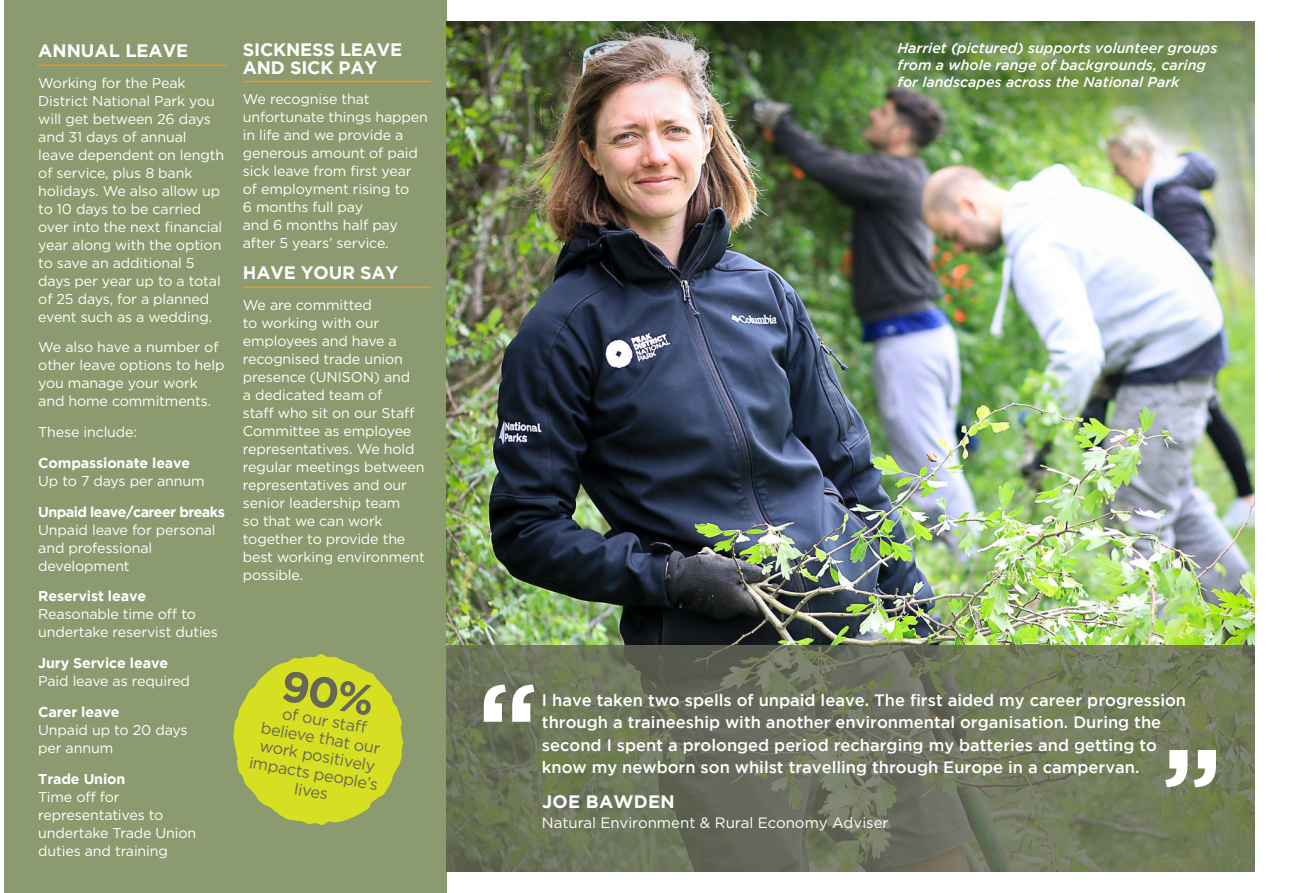
<style>
.page{position:relative;width:1293px;height:893px;background:#fff}
.page>*{position:absolute;margin:0;border:0;box-sizing:border-box;transform-origin:0 0}
.t1{font:700 18px/18px "Gotham";letter-spacing:-.01em;color:#fff}
.t2{font:700 18px "Gotham";letter-spacing:.015em;color:#fff}
.t3{font:500 16.5px/22.5px "Gotham";color:#fff}
.t4{font:16.2px/18px "Gotham";color:#666857;text-align:center}
.t5{font:15px "Gotham";color:#fff}
.t6{font:14.25px/18px "Gotham";letter-spacing:-.01em;color:#fff}
.t7{font:italic 500 14.25px/17.1px "Gotham";color:#fff}
.t8{font:700 14.25px/18px "Gotham";letter-spacing:-.01em;color:#fff}
.s1{font-weight:400}
.s2{font-weight:700}
</style>
<div class="page">
<div style="left:4px;top:0;width:442px;height:893px;background:#8b9b6f"></div>
<hr style="left:38px;top:64px;width:188px;height:2px;background:#f7931d">
<hr style="left:243px;top:81px;width:187px;height:1px;background:#f7931d">
<hr style="left:243px;top:287px;width:187px;height:1px;background:#f7931d">
<img style="left:446px;top:21px;width:808px;height:624px">
<svg style="left:446px;top:645px;width:808px;height:227px;background:#6d745b"></svg>
<svg style="left:484px;top:685px;width:50px;height:37px"></svg>
<svg style="left:1165px;top:750px;width:51px;height:37px"></svg>
<svg style="left:233px;top:654px;width:170px;height:171px"></svg>
<p class="t1" style="left:38px;top:41px;width:152px">ANNUAL LEAVE</p>
<p class="t6" style="left:38px;top:73px;width:187px">Working for the Peak<br>District National Park you will get between 26 days and 31 days of annual leave dependent on length of service, plus 8 bank holidays. We also allow up to 10 days to be carried over into the next financial year along with the option to save an additional 5 days per year up to a total of 25 days, for a planned event such as a wedding.</p>
<p class="t6" style="left:38px;top:338px;width:188px">We also have a number of other leave options to help you manage your work and home commitments.</p>
<p class="t6" style="left:38px;top:423px;width:100px">These include:</p>
<p class="t8" style="left:38px;top:453px;width:168px">Compassionate leave<br><span class="s1">Up to 7 days per annum</span></p>
<p class="t6" style="left:38px;top:502px;width:188px"><span class="s2">Unpaid leave/career breaks<br></span>Unpaid leave for personal and professional development</p>
<p class="t6" style="left:38px;top:587px;width:181px"><span class="s2">Reservist leave<br></span>Reasonable time off to undertake reservist duties</p>
<p class="t6" style="left:38px;top:654px;width:153px"><span class="s2">Jury Service leave<br></span>Paid leave as required</p>
<p class="t6" style="left:38px;top:703px;width:151px"><span class="s2">Carer leave<br></span>Unpaid up to 20 days per annum</p>
<p class="t6" style="left:38px;top:769px;width:159px"><span class="s2">Trade Union<br></span>Time off for representatives to undertake Trade Union duties and training</p>
<p class="t1" style="left:243px;top:40px;width:161px">SICKNESS LEAVE<br>AND SICK PAY</p>
<p class="t6" style="left:243px;top:90px;width:187px">We recognise that unfortunate things happen in life and we provide a generous amount of paid sick leave from first year of employment rising to<br>6 months full pay<br>and 6 months half pay after 5 years’ service.</p>
<p class="t1" style="left:243px;top:263px;width:157px">HAVE YOUR SAY</p>
<p class="t6" style="left:243px;top:296px;width:183px">We are committed<br>to working with our employees and have a recognised trade union presence (UNISON) and<br>a dedicated team of<br>staff who sit on our Staff<br>Committee as employee representatives. We hold regular meetings between representatives and our senior leadership team<br>so that we can work together to provide the best working environment possible.</p>
<p class="t4" style="left:260px;top:699px;width:132px;rotate:10deg">of our staff believe that our work positively impacts people’s lives</p>
<p class="t7" style="left:897px;top:39px;width:321px">Harriet (pictured) supports volunteer groups from a whole range of backgrounds, caring for landscapes across the National Park</p>
<p class="t3" style="left:542px;top:688px;width:646px">I have taken two spells of unpaid leave. The first aided my career progression through a traineeship with another environmental organisation. During the second I spent a prolonged period recharging my batteries and getting to</p>
<p class="t3" style="left:542px;top:756px;width:599px">know my newborn son whilst travelling through Europe in a campervan.</p>
<p class="t2" style="left:542px;top:791px;width:134px">JOE BAWDEN</p>
<p class="t5" style="left:542px;top:813px;width:348px">Natural Environment &amp; Rural Economy Adviser</p>
</div>
